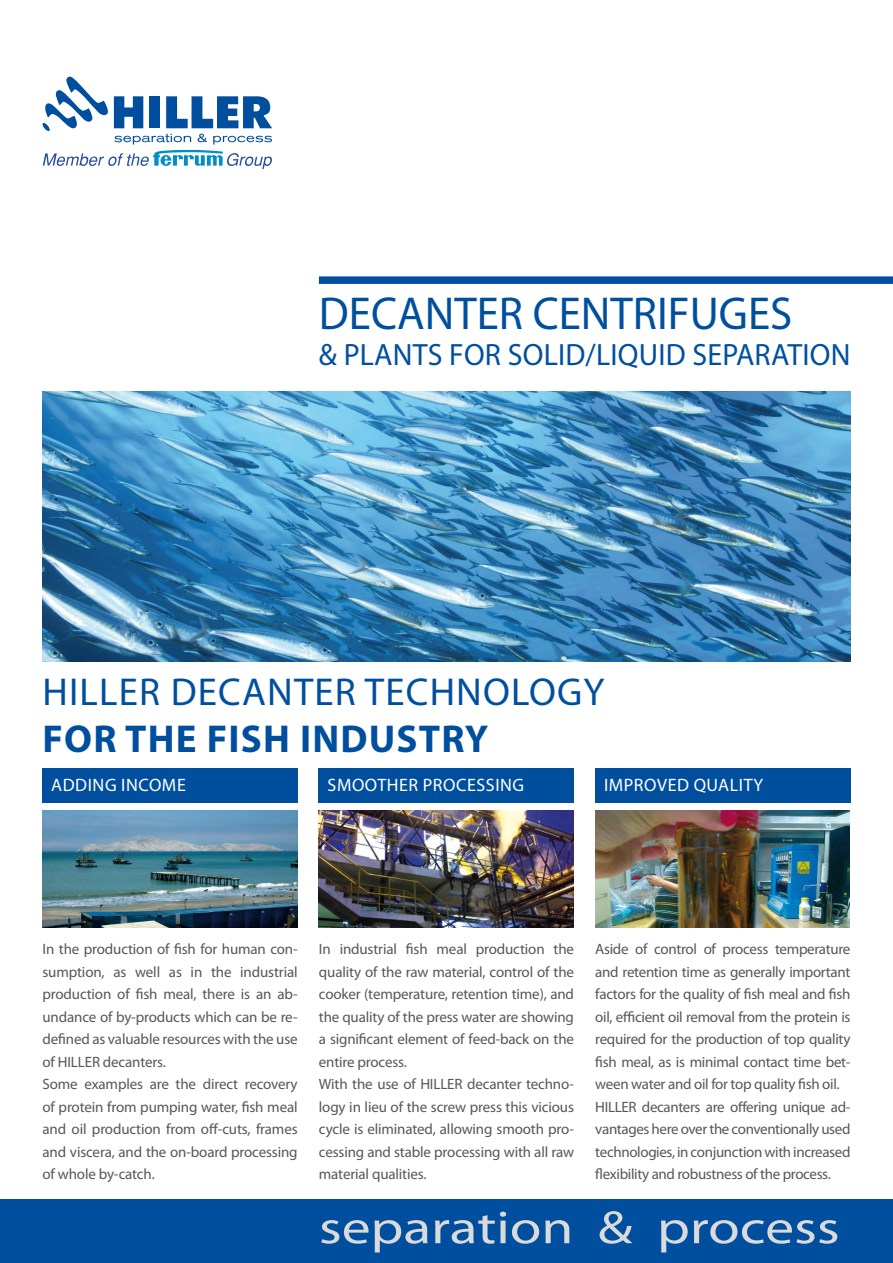
<style>
.page{position:relative;width:893px;height:1263px;background:#fff}
.page>*{position:absolute;margin:0;border:0;box-sizing:border-box;transform-origin:0 0}
.t1{font:46.8px "Myriad Pro";color:#dadada;scale:1.23 1}
.t2{font:46.35px "Myriad Pro";color:#004f9f}
.t3{font:39px "Myriad Pro";letter-spacing:.03em;color:#004f9f}
.t4{font:700 39px "Myriad Pro";letter-spacing:.03em;color:#004f9f}
.t5{font:30.9px "Myriad Pro";letter-spacing:.005em;color:#004f9f}
.t6{font:18px "Myriad Pro";letter-spacing:.03em;color:#fff}
.t7{font:15px/22.5px "Myriad Pro";letter-spacing:-.01em;color:#575756}
</style>
<div class="page">
<div style="left:319px;top:276px;width:574px;height:8px;background:#004f9f"></div>
<div style="left:0;top:1199px;width:893px;height:64px;background:#004f9f"></div>
<svg style="left:43px;top:77px;width:229px;height:92px"></svg>
<img style="left:43px;top:392px;width:807px;height:270px">
<img style="left:595px;top:810px;width:255px;height:117px">
<img style="left:319px;top:810px;width:255px;height:117px">
<img style="left:43px;top:810px;width:255px;height:117px">
<div style="left:595px;top:768px;width:255px;height:35px;background:#004f9f"></div>
<div style="left:319px;top:768px;width:255px;height:35px;background:#004f9f"></div>
<div style="left:43px;top:768px;width:255px;height:35px;background:#004f9f"></div>
<h2 class="t2" style="left:319px;top:285px;width:475px">DECANTER CENTRIFUGES</h2>
<h3 class="t5" style="left:319px;top:336px;width:533px">&amp; PLANTS FOR SOLID/LIQUID SEPARATION</h3>
<h3 class="t3" style="left:43px;top:668px;width:564px">HILLER DECANTER TECHNOLOGY</h3>
<h3 class="t4" style="left:43px;top:714px;width:447px">FOR THE FISH INDUSTRY</h3>
<p class="t6" style="left:51px;top:774px;width:136px">ADDING INCOME</p>
<p class="t6" style="left:328px;top:774px;width:198px">SMOOTHER PROCESSING</p>
<p class="t6" style="left:604px;top:774px;width:161px">IMPROVED QUALITY</p>
<p class="t7" style="left:43px;top:937px;width:257px">In the production of fish for human con&shy;sumption, as well as in the industrial production of fish meal, there is an ab&shy;undance of by-products which can be re&shy;defined as valuable resources with the use of HILLER decanters.<br>Some examples are the direct recovery of protein from pumping water, fish meal and oil production from off-cuts, frames and viscera, and the on-board processing of whole by-catch.</p>
<p class="t7" style="left:319px;top:937px;width:257px">In industrial fish meal production the quality of the raw material, control of the cooker (temperature, retention time), and the quality of the press water are showing a significant element of feed-back on the entire process.<br>With the use of HILLER decanter techno&shy;logy in lieu of the screw press this vicious cycle is eliminated, allowing smooth pro&shy;cessing and stable processing with all raw material qualities.</p>
<p class="t7" style="left:595px;top:937px;width:257px">Aside of control of process temperature and retention time as generally important factors for the quality of fish meal and fish oil, efficient oil removal from the protein is required for the production of top quality fish meal, as is minimal contact time bet&shy;ween water and oil for top quality fish oil.<br>HILLER decanters are offering unique ad&shy;vantages here over the conventionally used technologies, in conjunction with increased flexibility and robustness of the process.</p>
<h1 class="t1" style="left:319px;top:1199px;width:425px">separation &amp; process</h1>
</div>
